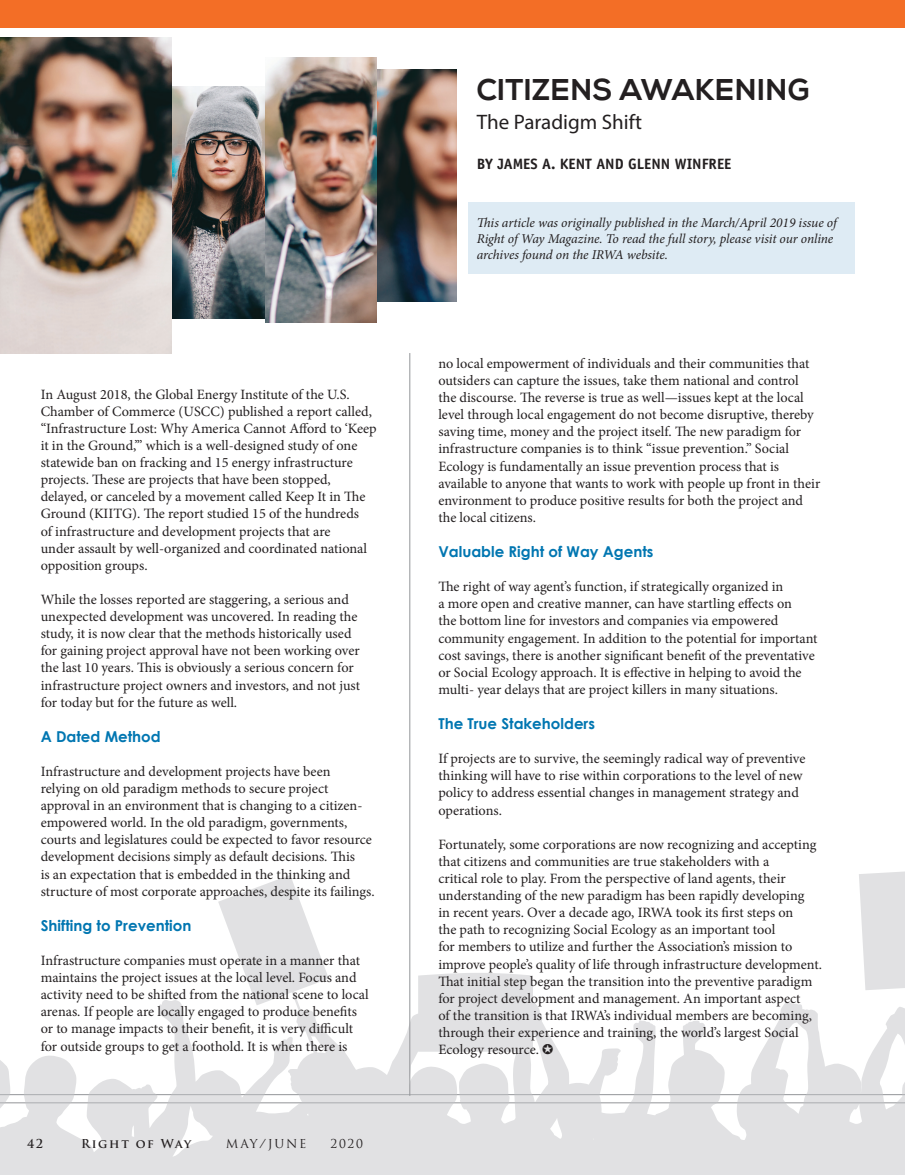
<style>
.page{position:relative;width:905px;height:1175px;background:#fff}
.page>*{position:absolute;margin:0;border:0;box-sizing:border-box;transform-origin:0 0}
.t1{font:700 30px "Nexa";letter-spacing:.025em;color:#231f20}
.t2{font:21px "Myriad Pro";color:#231f20}
.BodyCopy{font:700 15px "Century Gothic";color:#0076b1}
.t3{font:700 15px "Officina Sans Std";color:#231f20}
.BodyCopy-2{font:14.25px/17.1px "Minion Pro";color:#231f20}
.BodyCopy-3{font:italic 13.5px/16.2px "Minion Pro";letter-spacing:-.01em;color:#231f20}
.t4{font:700 12px "Trajan Pro";letter-spacing:.135em;color:#231f20}
.t5{font:12px "Trajan Pro";letter-spacing:.14em;color:#231f20}
</style>
<div class="page">
<div style="left:0;top:0;width:904px;height:27px;background:#f36e26"></div>
<svg style="left:0;top:863px;width:904px;height:311px"></svg>
<div style="left:468px;top:202px;width:386px;height:72px;background:#deebf4"></div>
<hr style="left:409px;top:353px;width:1px;height:742px;background:#939598">
<img style="left:171px;top:86px;width:94px;height:232px">
<img style="left:377px;top:70px;width:79px;height:231px">
<img style="left:265px;top:57px;width:112px;height:266px">
<img style="left:0;top:38px;width:171px;height:315px">
<svg style="left:542px;top:1043px;width:11px;height:11px"></svg>
<p class="BodyCopy-2" style="left:41px;top:385px;width:337px">In August 2018, the Global Energy Institute of the U.S.<br>Chamber of Commerce (USCC) published a report called, “Infrastructure Lost: Why America Cannot Afford to ‘Keep it in the Ground,’” which is a well-designed study of one statewide ban on fracking and 15 energy infrastructure projects. These are projects that have been stopped, delayed, or canceled by a movement called Keep It in The Ground (KIITG). The report studied 15 of the hundreds<br>of infrastructure and development projects that are<br>under assault by well-organized and coordinated national opposition groups.</p>
<p class="BodyCopy-2" style="left:41px;top:591px;width:321px">While the losses reported are staggering, a serious and unexpected development was uncovered. In reading the study, it is now clear that the methods historically used for gaining project approval have not been working over the last 10 years. This is obviously a serious concern for infrastructure project owners and investors, and not just for today but for the future as well.</p>
<p class="BodyCopy" style="left:41px;top:727px;width:121px">A Dated Method</p>
<p class="BodyCopy-2" style="left:41px;top:763px;width:335px">Infrastructure and development projects have been<br>relying on old paradigm methods to secure project approval in an environment that is changing to a citizen&shy;empowered world. In the old paradigm, governments, courts and legislatures could be expected to favor resource development decisions simply as default decisions. This<br>is an expectation that is embedded in the thinking and structure of most corporate approaches, despite its failings.</p>
<p class="BodyCopy" style="left:41px;top:916px;width:152px">Shifting to Prevention</p>
<p class="BodyCopy-2" style="left:41px;top:952px;width:329px">Infrastructure companies must operate in a manner that maintains the project issues at the local level. Focus and activity need to be shifted from the national scene to local arenas. If people are locally engaged to produce benefits or to manage impacts to their benefit, it is very difficult for outside groups to get a foothold. It is when there is</p>
<p class="t4" style="left:27px;top:1136px;width:18px">42</p>
<p class="t4" style="left:81px;top:1136px;width:112px">Right of Way</p>
<p class="t5" style="left:226px;top:1135px;width:82px">MAY/JUNE</p>
<p class="t5" style="left:330px;top:1135px;width:34px">2020</p>
<p class="t1" style="left:477px;top:72px;width:334px">CITIZENS AWAKENING</p>
<p class="t2" style="left:477px;top:109px;width:167px">The Paradigm Shift</p>
<p class="t3" style="left:477px;top:154px;width:256px">BY JAMES A. KENT AND GLENN WINFREE</p>
<p class="BodyCopy-3" style="left:477px;top:214px;width:361px">This article was originally published in the March/April 2019 issue of<br>Right of Way Magazine. To read the full story, please visit our online archives found on the IRWA website.</p>
<p class="BodyCopy-2" style="left:438px;top:355px;width:383px">no local empowerment of individuals and their communities that outsiders can capture the issues, take them national and control<br>the discourse. The reverse is true as well—issues kept at the local level through local engagement do not become disruptive, thereby saving time, money and the project itself. The new paradigm for infrastructure companies is to think “issue prevention.” Social Ecology is fundamentally an issue prevention process that is available to anyone that wants to work with people up front in their environment to produce positive results for both the project and the local citizens.</p>
<p class="BodyCopy" style="left:438px;top:542px;width:217px">Valuable Right of Way Agents</p>
<p class="BodyCopy-2" style="left:438px;top:578px;width:381px">The right of way agent’s function, if strategically organized in<br>a more open and creative manner, can have startling effects on<br>the bottom line for investors and companies via empowered community engagement. In addition to the potential for important cost savings, there is another significant benefit of the preventative or Social Ecology approach. It is effective in helping to avoid the multi- year delays that are project killers in many situations.</p>
<p class="BodyCopy" style="left:438px;top:714px;width:158px">The True Stakeholders</p>
<p class="BodyCopy-2" style="left:438px;top:750px;width:368px">If projects are to survive, the seemingly radical way of preventive thinking will have to rise within corporations to the level of new policy to address essential changes in management strategy and operations.</p>
<p class="BodyCopy-2" style="left:438px;top:835px;width:385px">Fortunately, some corporations are now recognizing and accepting that citizens and communities are true stakeholders with a<br>critical role to play. From the perspective of land agents, their understanding of the new paradigm has been rapidly developing<br>in recent years. Over a decade ago, IRWA took its first steps on<br>the path to recognizing Social Ecology as an important tool<br>for members to utilize and further the Association’s mission to improve people’s quality of life through infrastructure development.<br>That initial step began the transition into the preventive paradigm for project development and management. An important aspect<br>of the transition is that IRWA’s individual members are becoming, through their experience and training, the world’s largest Social Ecology resource.</p>
</div>
